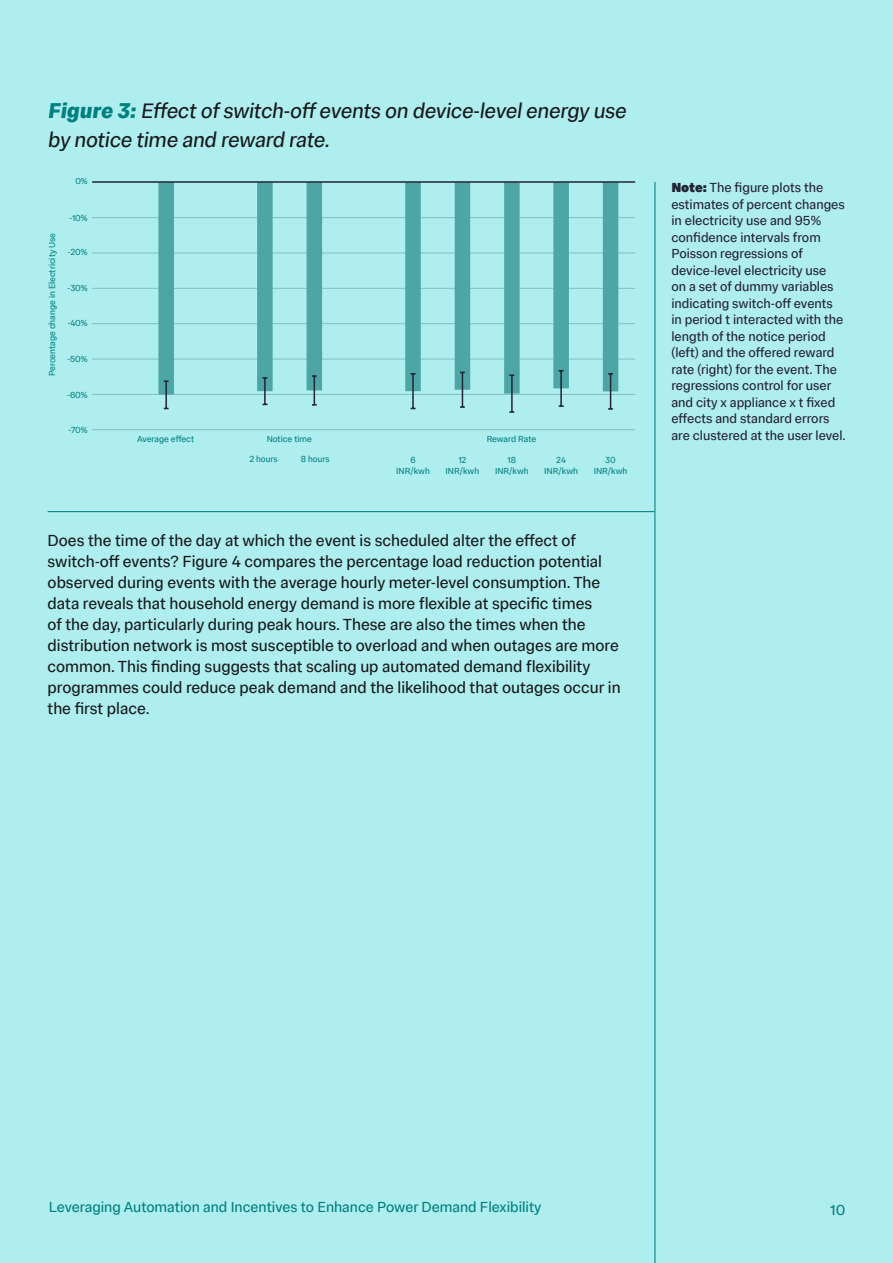
<style>
.page{position:relative;width:893px;height:1263px;background:#afeeee}
.page>*{position:absolute;margin:0;border:0;box-sizing:border-box;transform-origin:0 0}
.t1{font:21.6px/28.8px "Imperial Sans Text";color:#161a1d}
.t2{font:16.5px/21px "Imperial Sans Text";color:#161a1d}
.t3{font:15px "Imperial Sans Text";color:#008080}
.t4{font:13.5px/16.5px "Imperial Sans Text";color:#232333}
.t5{font:9px/10.8px "Imperial Sans Text";color:#008080;text-align:center}
.s1{font-weight:700;color:#008080}
.s2{font-weight:800}
</style>
<div class="page">
<hr style="left:92px;top:217px;width:543px;height:1px;background:#80c0c0">
<hr style="left:92px;top:253px;width:543px;height:1px;background:#80c0c0">
<hr style="left:92px;top:288px;width:543px;height:1px;background:#80c0c0">
<hr style="left:92px;top:323px;width:543px;height:1px;background:#80c0c0">
<hr style="left:92px;top:359px;width:543px;height:1px;background:#80c0c0">
<hr style="left:92px;top:394px;width:543px;height:1px;background:#80c0c0">
<hr style="left:92px;top:429px;width:543px;height:1px;background:#80c0c0">
<svg style="left:158px;top:183px;width:460px;height:211px"></svg>
<svg style="left:164px;top:380px;width:5px;height:29px"></svg>
<svg style="left:262px;top:377px;width:5px;height:28px"></svg>
<svg style="left:312px;top:375px;width:5px;height:31px"></svg>
<svg style="left:411px;top:373px;width:5px;height:36px"></svg>
<svg style="left:460px;top:372px;width:5px;height:36px"></svg>
<svg style="left:509px;top:374px;width:5px;height:39px"></svg>
<svg style="left:559px;top:370px;width:5px;height:37px"></svg>
<svg style="left:608px;top:373px;width:5px;height:37px"></svg>
<hr style="left:92px;top:181px;width:543px;height:2px;background:#232333">
<hr style="left:654px;top:182px;width:1px;height:1081px;background:#008080">
<hr style="left:48px;top:511px;width:606px;height:1px;background:#008080">
<p class="t1" style="left:48px;top:95px;width:584px"><span class="s1">Figure 3:</span> Effectofswitch-off events on device-levelenergy use by notice time and reward rate.</p>
<p class="t5" style="left:46px;top:376px;width:145px;rotate:-90deg">Percentage change in Electricity Use</p>
<p class="t5" style="left:75px;top:175px;width:14px">0%</p>
<p class="t5" style="left:70px;top:211px;width:20px">-10%</p>
<p class="t5" style="left:68px;top:246px;width:21px">-20%</p>
<p class="t5" style="left:68px;top:282px;width:22px">-30%</p>
<p class="t5" style="left:68px;top:317px;width:22px">-40%</p>
<p class="t5" style="left:68px;top:353px;width:22px">-50%</p>
<p class="t5" style="left:67px;top:389px;width:22px">-60%</p>
<p class="t5" style="left:69px;top:424px;width:21px">-70%</p>
<p class="t5" style="left:137px;top:433px;width:59px">Average effect</p>
<p class="t5" style="left:267px;top:433px;width:47px">Notice time</p>
<p class="t5" style="left:486px;top:433px;width:51px">Reward Rate</p>
<p class="t5" style="left:396px;top:454px;width:35px">6<br>INR/kwh</p>
<p class="t5" style="left:446px;top:454px;width:35px">12<br>INR/kwh</p>
<p class="t5" style="left:495px;top:454px;width:35px">18<br>INR/kwh</p>
<p class="t5" style="left:544px;top:454px;width:35px">24<br>INR/kwh</p>
<p class="t5" style="left:594px;top:454px;width:35px">30<br>INR/kwh</p>
<p class="t5" style="left:249px;top:453px;width:30px">2 hours</p>
<p class="t5" style="left:301px;top:453px;width:30px">8 hours</p>
<p class="t2" style="left:48px;top:529px;width:574px">Does the time of the day at which the event is scheduled alter the effect of switch-off events? Figure 4 compares the percentage load reduction potential observed during events with the average hourly meter-level consumption. The data reveals that household energy demand is more flexible at specific times<br>of the day, particularly during peak hours. These are also the times when the distribution network is most susceptible to overload and when outages are more common. This finding suggests that scaling up automated demand flexibility programmes could reduce peak demand and the likelihood that outages occur in the first place.</p>
<p class="t4" style="left:671px;top:179px;width:176px"><span class="s2">Note:</span> The figure plots the estimates of percent changes in electricity use and 95% confidence intervals from<br>Poisson regressions of device-level electricity use<br>on a set of dummy variables indicating switch-off events in period t interacted with the length of the notice period (left) and the offered reward rate (right) for the event. The regressions control for user and city x appliance x t fixed effects and standard errors are clustered at the user level.</p>
<p class="t3" style="left:49px;top:1196px;width:494px">Leveraging Automation and Incentives to Enhance Power Demand Flexibility</p>
<p class="t3" style="left:830px;top:1199px;width:17px">10</p>
</div>
